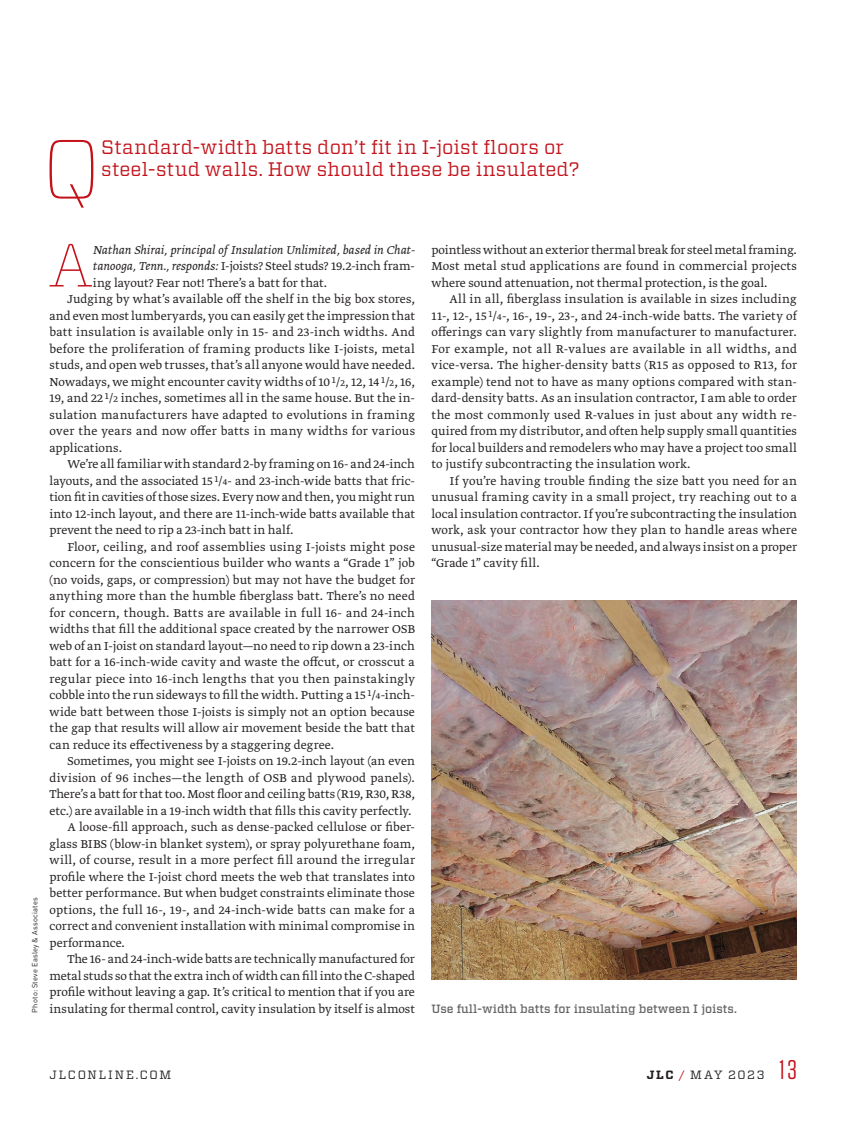
<style>
.page{position:relative;width:851px;height:1134px;background:#fff}
.page>*{position:absolute;margin:0;border:0;box-sizing:border-box;transform-origin:0 0}
.Question{font:100 83.85px "Vitesse";color:#c4121a}
.Answer{font:100 60.6px "Vitesse";color:#c4121a}
.t1{font:27px "Tungsten";color:#c4121a}
.Question-2{font:19.5px/22.5px "Vitesse";letter-spacing:.015em;color:#c4121a}
.Body_-_Greta_Light_9{font:300 13.5px/16.5px "Greta Text Std";letter-spacing:.005em;color:#231f20;text-align:justify}
.Answer-2{font:italic 300 13.5px/16.5px "Greta Text Std";letter-spacing:.005em;color:#231f20;text-align:justify}
.Caption_-_Vitesse_Bo{font:500 12px "Vitesse";color:#636366}
.t2{font:12px "Vitesse";letter-spacing:.135em;color:#231f20}
.Credit_-_Dinot_5_7_L{font:7.5px "DINOT";letter-spacing:.03em;color:#231f20}
.s1{font-style:normal}
.s2{font-size:10.5px}
.s3{font-weight:700}
.s4{color:#c4121a}
</style>
<div class="page">
<img style="left:431px;top:600px;width:365px;height:380px">
<p class="Credit_-_Dinot_5_7_L" style="left:30px;top:1012px;width:117px;rotate:-90deg">Photo: Steve Easley &amp; Associates</p>
<p class="Question" style="left:42px;top:110px;width:61px">Q</p>
<p class="Question-2" style="left:101px;top:135px;width:480px">Standard-width batts don’t fit in I-joist floors or steel-stud walls. How should these be insulated?</p>
<p class="Answer" style="left:48px;top:223px;width:47px">A</p>
<p class="Answer-2" style="left:93px;top:242px;width:323px">Nathan Shirai, principal of Insulation Unlimited, based in Chat&shy;tanooga, Tenn., responds: <span class="s1">I-joists? Steel studs? 19.2‑inch fram&shy;ing layout? Fear not! There’s a batt for that.</span></p>
<p class="Body_-_Greta_Light_9" style="left:50px;top:291px;width:367px;text-indent:18px">Judging by what’s available off the shelf in the big box stores, and even most lumberyards, you can easily get the impression that batt insulation is available only in 15- and 23-inch widths. And before the proliferation of framing products like I-joists, metal studs, and open web trusses, that’s all anyone would have needed.<br>Nowadays, we might encounter cavity widths of 10 <sup>1</sup>/<span class="s2">2</span>, 12, 14 <sup>1</sup>/<span class="s2">2</span>, 16, 19, and 22 <sup>1</sup>/<span class="s2">2</span> inches, sometimes all in the same house. But the in&shy;sulation manufacturers have adapted to evolutions in framing over the years and now offer batts in many widths for various applications.</p>
<p class="Body_-_Greta_Light_9" style="left:50px;top:456px;width:367px;text-indent:18px">We’re all familiar with standard 2-by framing on 16- and 24-inch layouts, and the associated 15 <sup>1</sup>/<span class="s2">4</span>- and 23-inch-wide batts that fric&shy;tion fit in cavities of those sizes. Every now and then, you might run into 12-inch layout, and there are 11-inch-wide batts available that prevent the need to rip a 23-inch batt in half.</p>
<p class="Body_-_Greta_Light_9" style="left:50px;top:539px;width:367px;text-indent:18px">Floor, ceiling, and roof assemblies using I-joists might pose concern for the conscientious builder who wants a “Grade 1” job (no voids, gaps, or compression) but may not have the budget for anything more than the humble fiberglass batt. There’s no need for concern, though. Batts are available in full 16- and 24-inch widths that fill the additional space created by the narrower OSB web of an I-joist on standard layout—no need to rip down a 23-inch batt for a 16-inch-wide cavity and waste the offcut, or crosscut a regular piece into 16-inch lengths that you then painstakingly cobble into the run sideways to fill the width. Putting a 15 <sup>1</sup>/<span class="s2">4</span>-inch&shy;wide batt between those I-joists is simply not an option because the gap that results will allow air movement beside the batt that can reduce its effectiveness by a staggering degree.</p>
<p class="Body_-_Greta_Light_9" style="left:50px;top:753px;width:367px;text-indent:18px">Sometimes, you might see I-joists on 19.2-inch layout (an even division of 96 inches—the length of OSB and plywood panels).<br>There’s a batt for that too. Most floor and ceiling batts (R19, R30, R38, etc.) are available in a 19-inch width that fills this cavity perfectly.</p>
<p class="Body_-_Greta_Light_9" style="left:50px;top:819px;width:367px;text-indent:18px">A loose-fill approach, such as dense-packed cellulose or fiber&shy;glass BIBS (blow-in blanket system), or spray polyurethane foam, will, of course, result in a more perfect fill around the irregular profile where the I-joist chord meets the web that translates into better performance. But when budget constraints eliminate those options, the full 16-, 19-, and 24-inch-wide batts can make for a correct and convenient installation with minimal compromise in performance.</p>
<p class="Body_-_Greta_Light_9" style="left:50px;top:951px;width:367px;text-indent:18px">The 16- and 24-inch-wide batts are technically manufactured for metal studs so that the extra inch of width can fill into the C-shaped profile without leaving a gap. It’s critical to mention that if you are insulating for thermal control, cavity insulation by itself is almost</p>
<p class="Body_-_Greta_Light_9" style="left:431px;top:242px;width:367px">pointless without an exterior thermal break for steel metal framing.<br>Most metal stud applications are found in commercial projects where sound attenuation, not thermal protection, is the goal.</p>
<p class="Body_-_Greta_Light_9" style="left:431px;top:291px;width:367px;text-indent:18px">All in all, fiberglass insulation is available in sizes including 11-, 12-, 15 <sup>1</sup>/<span class="s2">4</span>-, 16-, 19-, 23-, and 24-inch-wide batts. The variety of offerings can vary slightly from manufacturer to manufacturer.<br>For example, not all R-values are available in all widths, and vice-versa. The higher-density batts (R15 as opposed to R13, for example) tend not to have as many options compared with stan&shy;dard-density batts. As an insulation contractor, I am able to order the most commonly used R-values in just about any width re&shy;quired from my distributor, and often help supply small quantities for local builders and remodelers who may have a project too small to justify subcontracting the insulation work.</p>
<p class="Body_-_Greta_Light_9" style="left:431px;top:473px;width:367px;text-indent:18px">If you’re having trouble finding the size batt you need for an unusual framing cavity in a small project, try reaching out to a local insulation contractor. If you’re subcontracting the insulation work, ask your contractor how they plan to handle areas where unusual-size material may be needed, and always insist on a proper “Grade 1” cavity fill.</p>
<p class="Caption_-_Vitesse_Bo" style="left:431px;top:1000px;width:307px">Use full-width batts for insulating between I joists.</p>
<p class="t2" style="left:50px;top:1066px;width:123px">JLCONLINE.COM</p>
<p class="t2" style="left:646px;top:1066px;width:119px"><span class="s3">JLC</span> <span class="s4">/</span> MAY 2023</p>
<h3 class="t1" style="left:779px;top:1055px;width:19px">13</h3>
</div>
